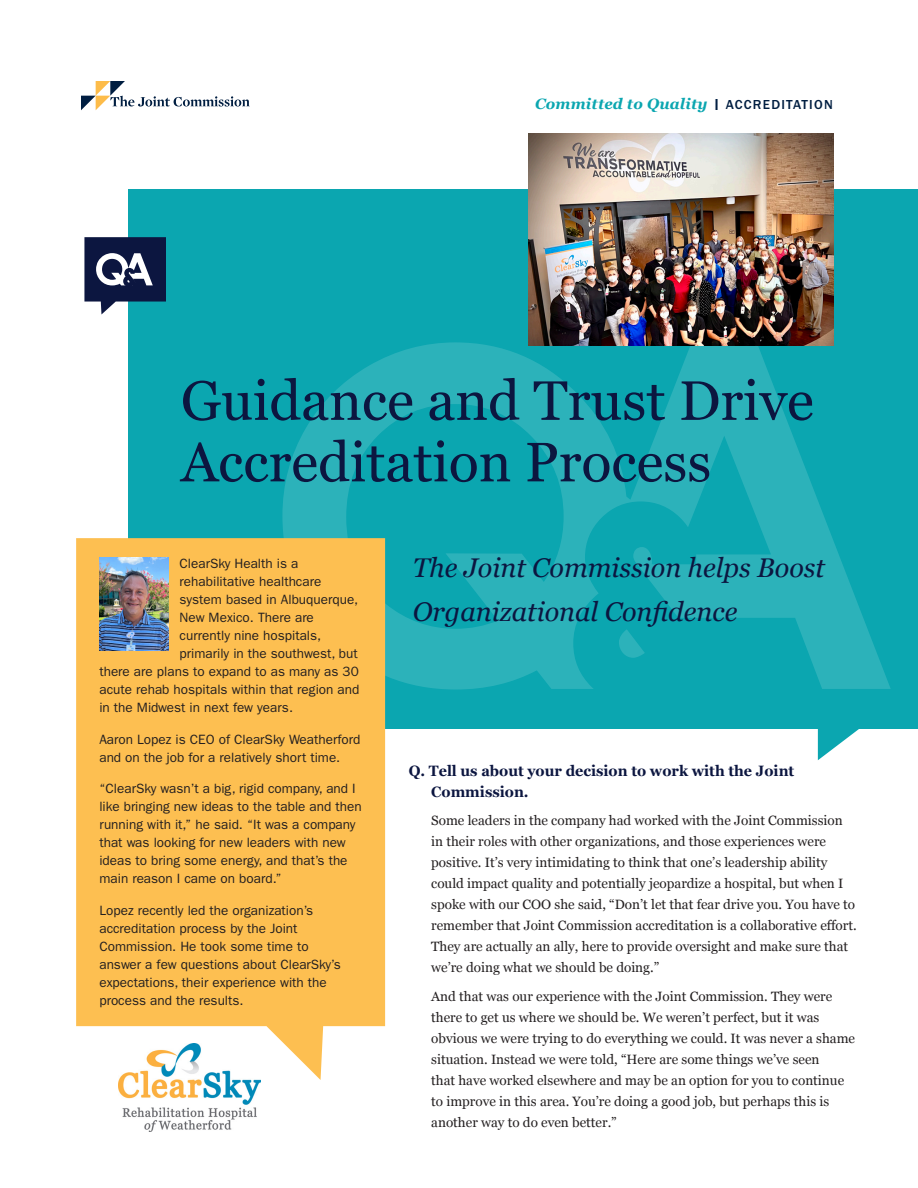
<style>
.page{position:relative;width:918px;height:1188px;background:#fff}
.page>*{position:absolute;margin:0;border:0;box-sizing:border-box;transform-origin:0 0}
.t1{font:55.5px/61.5px "Georgia";color:#0c1640}
.t2{font:italic 27px/43.5px "Georgia";color:#0c1640}
._9_Large_Bold_-_Bull{font:700 15px/21px "Georgia";color:#0c1640;scale:.96 1}
.t3{font:italic 700 15px "Georgia";letter-spacing:.01em;color:#0ba6b0}
.Body_Copy{font:13.5px/21px "Georgia";color:#231f20}
.Body_Copy-2{font:13.5px/18px "ITC Franklin Gothic Std";color:#231f20}
.s1{font-family:"ITC Franklin Gothic Std";font-weight:500;font-style:normal;font-size:16.5px;color:#001e41}
.s2{font-family:"ITC Franklin Gothic Std";font-weight:500;font-style:normal;font-size:13.5px;color:#001e41}
</style>
<div class="page">
<div style="left:129px;top:189px;width:789px;height:540px;background:#0ba6b0"></div>
<svg style="left:81px;top:81px;width:169px;height:29px"></svg>
<svg style="left:84px;top:237px;width:82px;height:77px"></svg>
<svg style="left:282px;top:342px;width:609px;height:348px"></svg>
<svg style="left:573px;top:501px;width:173px;height:189px"></svg>
<div style="left:76px;top:538px;width:309px;height:542px;background:#fdbf51"></div>
<img style="left:529px;top:134px;width:305px;height:212px">
<img style="left:99px;top:558px;width:70px;height:92px">
<svg style="left:818px;top:729px;width:41px;height:31px"></svg>
<img style="left:118px;top:1043px;width:142px;height:88px">
<p class="t3" style="left:535px;top:92px;width:299px">Committed to Quality <span class="s1">I</span> <span class="s2">ACCREDITATION</span></p>
<p class="t1" style="left:181px;top:368px;width:634px">Guidance and Trust Drive<br>Accreditation Process</p>
<p class="Body_Copy-2" style="left:180px;top:555px;width:120px">ClearSky Health is a</p>
<p class="Body_Copy-2" style="left:180px;top:573px;width:143px">rehabilitative healthcare</p>
<p class="Body_Copy-2" style="left:180px;top:591px;width:180px">system based in Albuquerque,</p>
<p class="Body_Copy-2" style="left:180px;top:609px;width:136px">New Mexico. There are</p>
<p class="Body_Copy-2" style="left:180px;top:627px;width:143px">currently nine hospitals,</p>
<p class="Body_Copy-2" style="left:180px;top:645px;width:180px">primarily in the southwest, but</p>
<p class="Body_Copy-2" style="left:99px;top:663px;width:261px">there are plans to expand to as many as 30</p>
<p class="Body_Copy-2" style="left:99px;top:681px;width:262px">acute rehab hospitals within that region and</p>
<p class="Body_Copy-2" style="left:99px;top:699px;width:195px">in the Midwest in next few years.</p>
<p class="Body_Copy-2" style="left:99px;top:730px;width:262px">Aaron Lopez is CEO of ClearSky Weatherford and on the job for a relatively short time.</p>
<p class="Body_Copy-2" style="left:99px;top:780px;width:264px">“ClearSky wasn’t a big, rigid company, and I like bringing new ideas to the table and then running with it,” he said. “It was a company that was looking for new leaders with new ideas to bring some energy, and that’s the main reason I came on board.”</p>
<p class="Body_Copy-2" style="left:99px;top:901px;width:243px">Lopez recently led the organization’s accreditation process by the Joint Commission. He took some time to answer a few questions about ClearSky’s expectations, their experience with the process and the results.</p>
<p class="t2" style="left:413px;top:545px;width:414px">The Joint Commission helps Boost<br>Organizational Confidence</p>
<p class="_9_Large_Bold_-_Bull" style="left:431px;top:760px;width:380px;text-indent:-22px">Q. Tell us about your decision to work with the Joint<br>Commission.</p>
<p class="Body_Copy" style="left:431px;top:809px;width:427px">Some leaders in the company had worked with the Joint Commission in their roles with other organizations, and those experiences were positive. It’s very intimidating to think that one’s leadership ability could impact quality and potentially jeopardize a hospital, but when I spoke with our COO she said, “Don’t let that fear drive you. You have to remember that Joint Commission accreditation is a collaborative effort.<br>They are actually an ally, here to provide oversight and make sure that we’re doing what we should be doing.”</p>
<p class="Body_Copy" style="left:431px;top:985px;width:425px">And that was our experience with the Joint Commission. They were there to get us where we should be. We weren’t perfect, but it was obvious we were trying to do everything we could. It was never a shame situation. Instead we were told, “Here are some things we’ve seen<br>that have worked elsewhere and may be an option for you to continue to improve in this area. You’re doing a good job, but perhaps this is another way to do even better.”</p>
</div>
